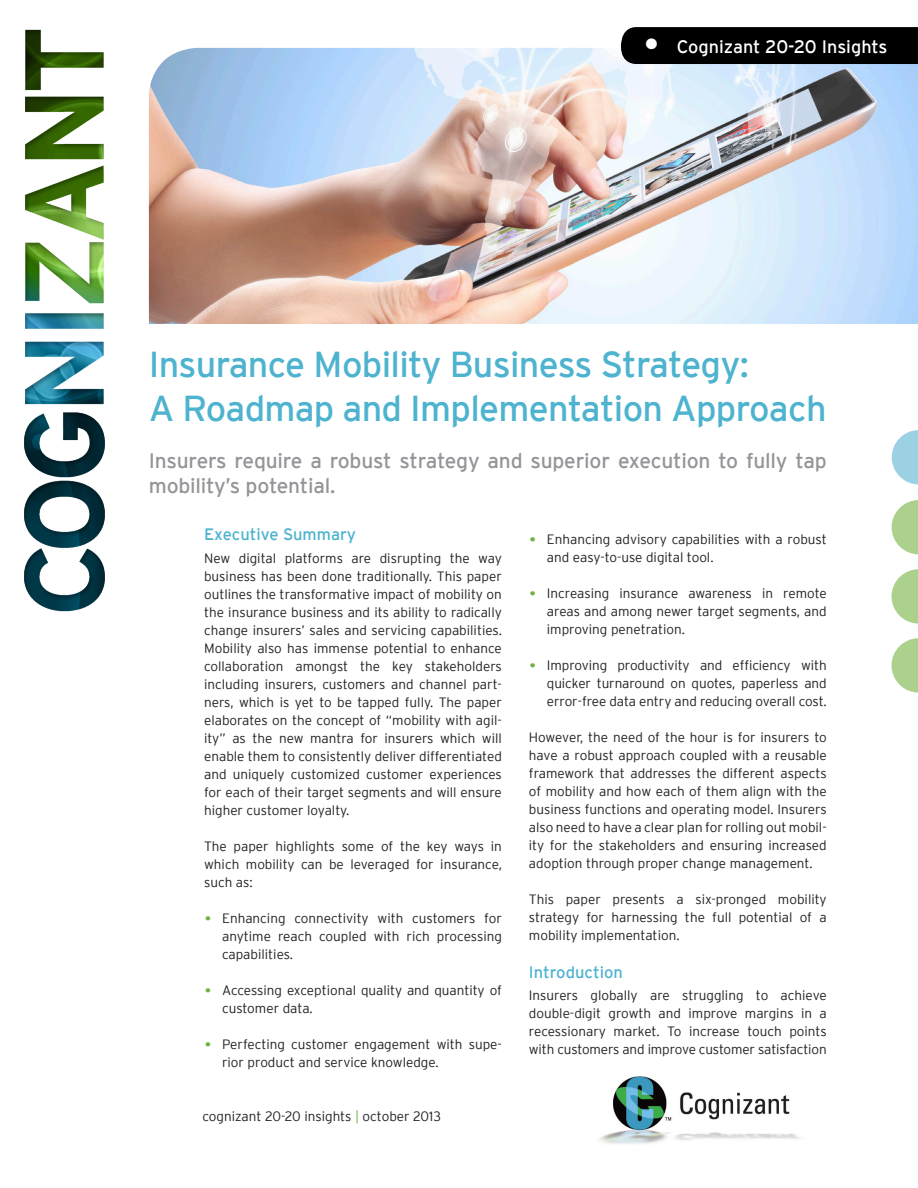
<style>
.page{position:relative;width:918px;height:1188px;background:#fff}
.page>*{position:absolute;margin:0;border:0;box-sizing:border-box;transform-origin:0 0}
.t1{font:36px/43.2px "Interstate";letter-spacing:-.02em;color:#4db3cf}
.t2{font:21px/25.5px "Interstate";letter-spacing:-.01em;color:#939598}
.t3{font:18px "Interstate";color:#fff}
.t4{font:16.5px "Interstate";color:#4db3cf}
.t5{font:300 13.5px/18px "Interstate";color:#231f20;text-align:justify}
.s1{font-size:36px}
.s2{font-size:21px;color:#6cb43f}
.s3{color:#6cb43f}
</style>
<div class="page">
<img style="left:149px;top:48px;width:769px;height:276px">
<img style="left:24px;top:29px;width:81px;height:583px">
<img style="left:599px;top:1076px;width:201px;height:68px">
<div style="left:621px;top:27px;width:297px;height:38px;background:#000"></div>
<svg style="left:892px;top:430px;width:26px;height:54px"></svg>
<svg style="left:892px;top:500px;width:26px;height:54px"></svg>
<svg style="left:892px;top:569px;width:26px;height:55px"></svg>
<svg style="left:892px;top:638px;width:26px;height:55px"></svg>
<h3 class="t3" style="left:644px;top:36px;width:245px"><span class="s1">•</span> Cognizant 20-20 Insights</h3>
<h1 class="t1" style="left:149px;top:343px;width:679px">Insurance Mobility Business Strategy:<br>A Roadmap and Implementation Approach</h1>
<h2 class="t2" style="left:149px;top:447px;width:679px">Insurers require a robust strategy and superior execution to fully tap mobility’s potential.</h2>
<p class="t4" style="left:204px;top:525px;width:154px">Executive Summary</p>
<p class="t5" style="left:204px;top:549px;width:299px">New digital platforms are disrupting the way business has been done traditionally. This paper outlines the transformative impact of mobility on the insurance business and its ability to radically change insurers’ sales and servicing capabilities.<br>Mobility also has immense potential to enhance collaboration amongst the key stakeholders including insurers, customers and channel part&shy;ners, which is yet to be tapped fully. The paper elaborates on the concept of “mobility with agil&shy;ity” as the new mantra for insurers which will enable them to consistently deliver differentiated and uniquely customized customer experiences for each of their target segments and will ensure higher customer loyalty.</p>
<p class="t5" style="left:204px;top:837px;width:299px">The paper highlights some of the key ways in which mobility can be leveraged for insurance, such as:</p>
<p class="t5" style="left:222px;top:909px;width:281px;text-indent:-18px"><span class="s2">•</span> Enhancing connectivity with customers for anytime reach coupled with rich processing capabilities.</p>
<p class="t5" style="left:222px;top:981px;width:281px;text-indent:-18px"><span class="s2">•</span> Accessing exceptional quality and quantity of customer data.</p>
<p class="t5" style="left:222px;top:1035px;width:281px;text-indent:-18px"><span class="s2">•</span> Perfecting customer engagement with supe&shy;rior product and service knowledge.</p>
<p class="t5" style="left:547px;top:530px;width:281px;text-indent:-18px"><span class="s2">•</span> Enhancing advisory capabilities with a robust and easy-to-use digital tool.</p>
<p class="t5" style="left:547px;top:584px;width:281px;text-indent:-18px"><span class="s2">•</span> Increasing insurance awareness in remote areas and among newer target segments, and improving penetration.</p>
<p class="t5" style="left:547px;top:656px;width:281px;text-indent:-18px"><span class="s2">•</span> Improving productivity and efficiency with quicker turnaround on quotes, paperless and error-free data entry and reducing overall cost.</p>
<p class="t5" style="left:529px;top:728px;width:299px">However, the need of the hour is for insurers to have a robust approach coupled with a reusable framework that addresses the different aspects of mobility and how each of them align with the business functions and operating model. Insurers also need to have a clear plan for rolling out mobil&shy;ity for the stakeholders and ensuring increased adoption through proper change management.</p>
<p class="t5" style="left:529px;top:890px;width:299px">This paper presents a six-pronged mobility strategy for harnessing the full potential of a mobility implementation.</p>
<p class="t4" style="left:529px;top:962px;width:96px">Introduction</p>
<p class="t5" style="left:529px;top:986px;width:299px">Insurers globally are struggling to achieve double-digit growth and improve margins in a recessionary market. To increase touch points with customers and improve customer satisfaction</p>
<p class="t5" style="left:202px;top:1107px;width:240px">cognizant 20-20 insights <span class="s3">|</span> october 2013</p>
</div>
